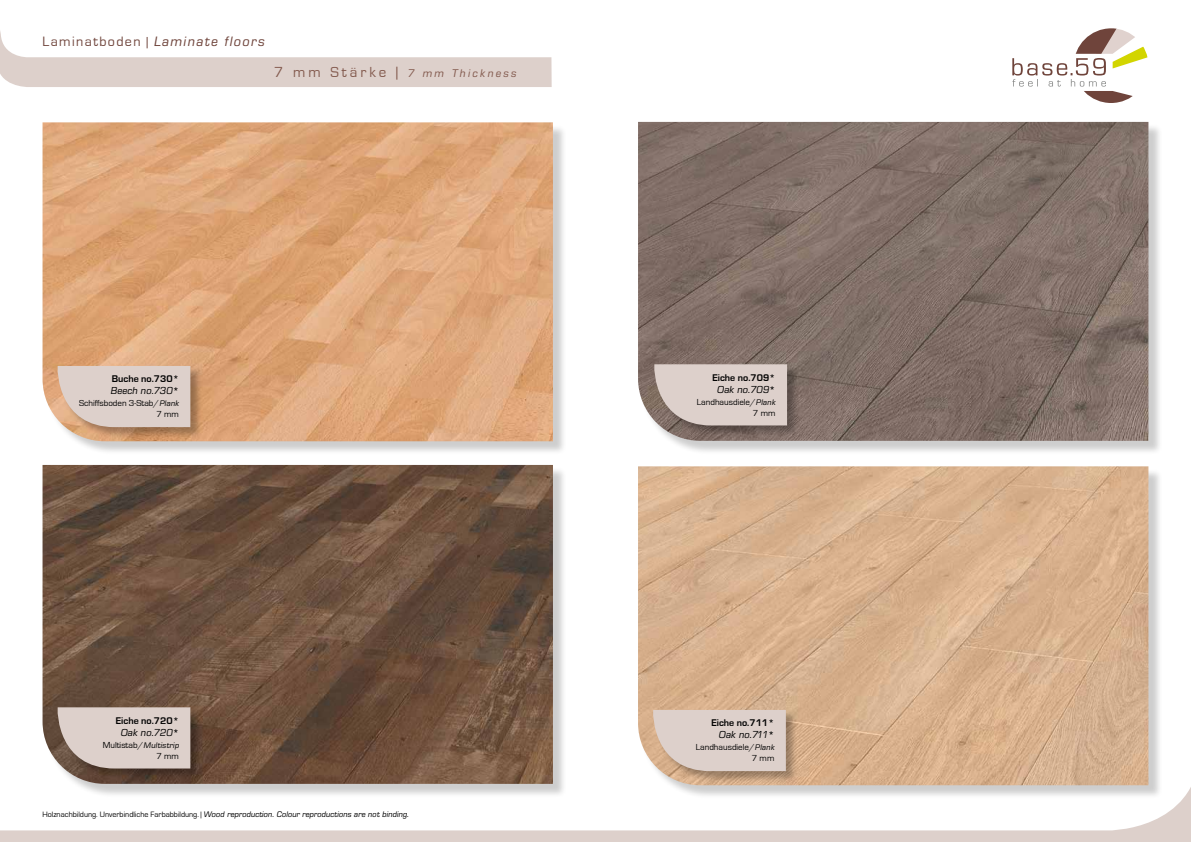
<style>
.page{position:relative;width:1191px;height:842px;background:#fff}
.page>*{position:absolute;margin:0;border:0;box-sizing:border-box;transform-origin:0 0}
.t1{font:italic 13.4px "Eurostile BQ";letter-spacing:.1em;color:#6f443b}
.t2{font:italic 11px "Eurostile BQ";letter-spacing:.2em;color:#835a4e}
.t3{font:700 10px "Eurostile";color:#000}
.t4{font:italic 10px "Eurostile BQ";color:#000}
.t5{font:9px/11px "Eurostile";color:#000;text-align:right}
.t6{font:italic 8px "Eurostile BQ";color:#000}
.s1{font-family:"Eurostile";font-style:normal;font-size:14px}
.s2{font-family:"Eurostile";font-style:normal}
.s3{font-family:"Eurostile";font-style:normal;font-size:15px}
.s4{font-family:"Eurostile";font-style:normal;font-size:15.3px}
.s5{font-family:"Eurostile";font-weight:700;font-style:normal}
.s6{font-family:"Eurostile BQ";font-style:italic;font-size:8px}
</style>
<div class="page">
<svg style="left:0;top:787px;width:1191px;height:55px"></svg>
<div style="left:45px;top:124px;width:522px;height:331px;background:#000;opacity:.2"></div>
<img style="left:43px;top:122px;width:510px;height:319px">
<svg style="left:1012px;top:28px;width:136px;height:75px"></svg>
<div style="left:58px;top:366px;width:144px;height:73px;background:#000;opacity:.3"></div>
<svg style="left:58px;top:366px;width:132px;height:61px;background:#ddcdc5"></svg>
<svg style="left:0;top:31px;width:551px;height:56px;fill:#ddd0cb"></svg>
<div style="left:45px;top:467px;width:522px;height:331px;background:#000;opacity:.2"></div>
<img style="left:43px;top:465px;width:510px;height:319px">
<div style="left:58px;top:707px;width:144px;height:74px;background:#000;opacity:.3"></div>
<svg style="left:58px;top:707px;width:132px;height:61px;background:#d3c5bf"></svg>
<div style="left:640px;top:124px;width:522px;height:331px;background:#000;opacity:.2"></div>
<img style="left:638px;top:122px;width:510px;height:319px">
<div style="left:654px;top:364px;width:145px;height:74px;background:#000;opacity:.3"></div>
<svg style="left:654px;top:364px;width:133px;height:61px;background:#d5c7c2"></svg>
<div style="left:640px;top:468px;width:522px;height:331px;background:#000;opacity:.2"></div>
<img style="left:638px;top:466px;width:510px;height:319px">
<div style="left:653px;top:710px;width:145px;height:73px;background:#000;opacity:.3"></div>
<svg style="left:653px;top:710px;width:133px;height:61px;background:#dccdc5"></svg>
<h1 class="t1" style="left:43px;top:34px;width:223px"><span class="s1">Laminatboden</span> <span class="s2">|</span> Laminate floors</h1>
<h2 class="t2" style="left:274px;top:67px;width:244px"><span class="s3">7 mm Stärke</span> <span class="s4">|</span> 7 mm Thickness</h2>
<p class="t3" style="left:112px;top:373px;width:69px">Buche no.730*</p>
<p class="t4" style="left:110px;top:385px;width:70px">Beech no.730<span class="s5">*</span></p>
<p class="t5" style="left:79px;top:398px;width:101px">Schiffsboden 3-Stab/<span class="s6">Plank<br></span>7 mm</p>
<p class="t3" style="left:116px;top:715px;width:65px">Eiche no.720*</p>
<p class="t4" style="left:120px;top:727px;width:60px">Oak no.720<span class="s5">*</span></p>
<p class="t5" style="left:103px;top:740px;width:78px">Multistab/<span class="s6">Multistrip<br></span>7 mm</p>
<p class="t6" style="left:43px;top:810px;width:368px"><span class="s2">Holznachbildung. Unverbindliche Farbabbildung. |</span> Wood reproduction. Colour reproductions are not binding.</p>
<p class="t3" style="left:712px;top:372px;width:65px">Eiche no.709*</p>
<p class="t4" style="left:717px;top:384px;width:60px">Oak no.709<span class="s5">*</span></p>
<p class="t5" style="left:697px;top:396px;width:80px">Landhausdiele/<span class="s6">Plank<br></span>7 mm</p>
<p class="t3" style="left:711px;top:717px;width:65px">Eiche no.711*</p>
<p class="t4" style="left:718px;top:729px;width:57px">Oak no.711<span class="s5">*</span></p>
<p class="t5" style="left:696px;top:742px;width:80px">Landhausdiele/<span class="s6">Plank<br></span>7 mm</p>
</div>
